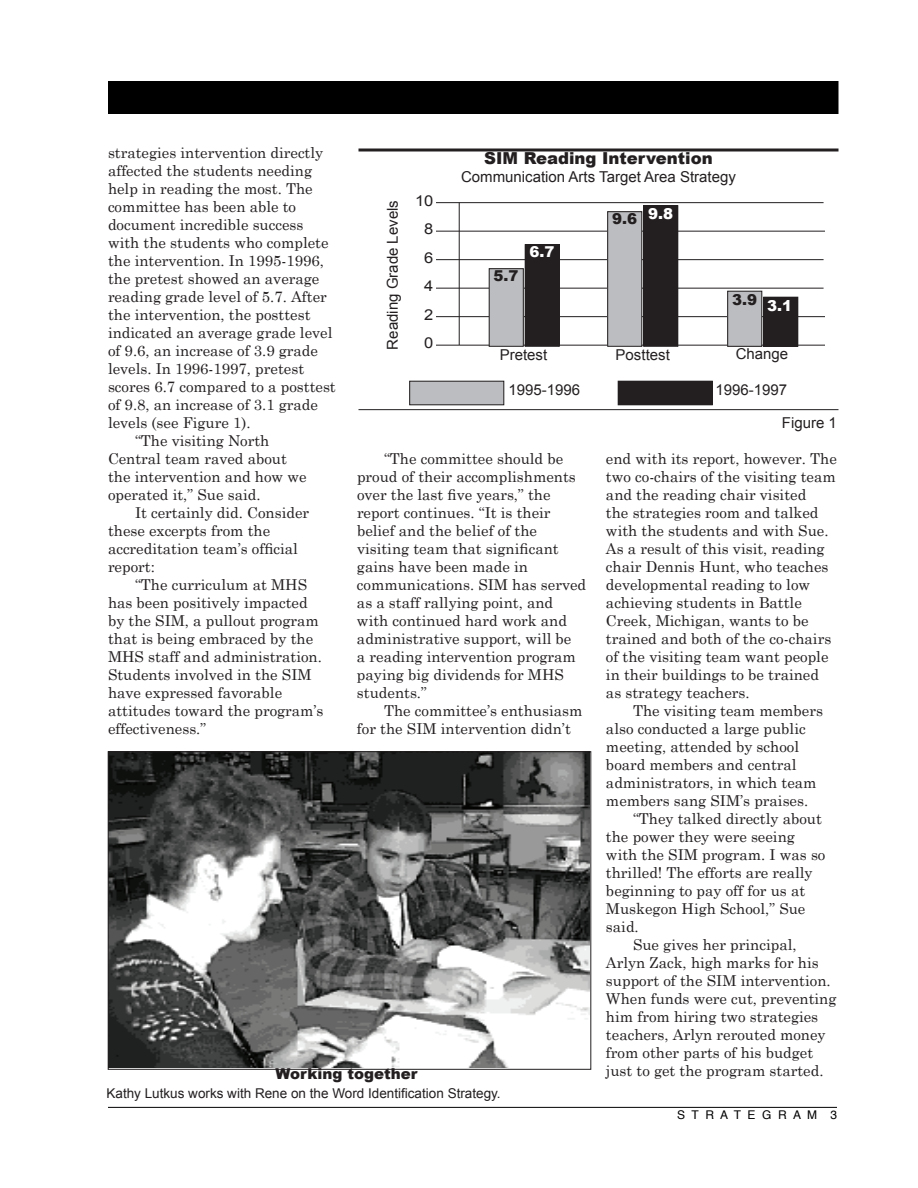
<style>
.page{position:relative;width:918px;height:1188px;background:#fff}
.page>*{position:absolute;margin:0;border:0;box-sizing:border-box;transform-origin:0 0}
.t1{font:900 16.5px "Arial";color:#231f20}
.t2{font:15px/18px "Century Schoolbook";color:#231f20}
.t3{font:15px "Arial";color:#231f20}
.t4{font:900 15px "Arial";color:#231f20}
.t5{font:15px/28.5px "Arial";color:#231f20;text-align:justify;scale:1.1 1}
.t6{font:900 15px "Arial";color:#fff}
.t7{font:13.5px "Arial";color:#231f20}
.t8{font:12px "Helvetica";color:#000}
.s1{color:#fff}
</style>
<div class="page">
<hr style="left:108px;top:1107px;width:729px;height:1px;background:#000">
<div style="left:109px;top:82px;width:729px;height:31px;background:#000"></div>
<div style="left:108px;top:81px;width:730px;height:33px;border:2px solid #000"></div>
<img style="left:110px;top:754px;width:479px;height:314px">
<div style="left:108px;top:752px;width:483px;height:318px;border:1px solid #231f20"></div>
<div style="left:618px;top:381px;width:94px;height:24px;background:#231f20"></div>
<div style="left:410px;top:381px;width:94px;height:24px;background:#bcbdc0"></div>
<div style="left:410px;top:381px;width:94px;height:24px;border:1px solid #231f20"></div>
<hr style="left:380px;top:202px;width:444px;height:1px;background:#231f20">
<hr style="left:381px;top:231px;width:444px;height:1px;background:#231f20">
<hr style="left:380px;top:259px;width:444px;height:1px;background:#231f20">
<hr style="left:380px;top:288px;width:444px;height:1px;background:#231f20">
<hr style="left:381px;top:316px;width:444px;height:1px;background:#231f20">
<hr style="left:381px;top:345px;width:444px;height:1px;background:#231f20">
<div style="left:489px;top:269px;width:34px;height:77px;background:#bcbdc0"></div>
<div style="left:489px;top:268px;width:35px;height:78px;border:1px solid #231f20"></div>
<div style="left:525px;top:245px;width:34px;height:101px;background:#231f20"></div>
<div style="left:525px;top:244px;width:35px;height:102px;border:1px solid #231f20"></div>
<div style="left:608px;top:212px;width:34px;height:134px;background:#bcbdc0"></div>
<div style="left:608px;top:212px;width:34px;height:134px;border:1px solid #231f20"></div>
<div style="left:644px;top:206px;width:34px;height:140px;background:#231f20"></div>
<div style="left:728px;top:291px;width:34px;height:55px;background:#bcbdc0"></div>
<div style="left:728px;top:291px;width:34px;height:55px;border:1px solid #231f20"></div>
<div style="left:764px;top:297px;width:34px;height:49px;background:#231f20"></div>
<hr style="left:459px;top:202px;width:1px;height:143px;background:#231f20">
<div style="left:370px;top:186px;width:66px;height:171px;background:#fff"></div>
<svg style="left:358px;top:148px;width:480px;height:4px;background:#595657"></svg>
<hr style="left:358px;top:409px;width:480px;height:1px;background:#231f20">
<p class="t2" style="left:108px;top:143px;width:217px">strategies intervention directly</p>
<p class="t2" style="left:108px;top:161px;width:206px">affected the students needing</p>
<p class="t2" style="left:108px;top:179px;width:206px">help in reading the most. The</p>
<p class="t2" style="left:108px;top:197px;width:190px">committee has been able to</p>
<p class="t2" style="left:108px;top:215px;width:197px">document incredible success</p>
<p class="t2" style="left:108px;top:233px;width:222px">with the students who complete</p>
<p class="t2" style="left:108px;top:251px;width:218px">the intervention. In 1995-1996,</p>
<p class="t2" style="left:108px;top:269px;width:213px">the pretest showed an average</p>
<p class="t2" style="left:108px;top:287px;width:220px">reading grade level of 5.7. After</p>
<p class="t2" style="left:108px;top:305px;width:204px">the intervention, the posttest</p>
<p class="t2" style="left:108px;top:323px;width:226px">indicated an average grade level</p>
<p class="t2" style="left:108px;top:341px;width:212px">of 9.6, an increase of 3.9 grade</p>
<p class="t2" style="left:108px;top:359px;width:198px">levels. In 1996-1997, pretest</p>
<p class="t2" style="left:108px;top:377px;width:229px">scores 6.7 compared to a posttest</p>
<p class="t2" style="left:108px;top:395px;width:212px">of 9.8, an increase of 3.1 grade</p>
<p class="t2" style="left:108px;top:413px;width:144px">levels (see Figure 1).</p>
<p class="t2" style="left:135px;top:431px;width:136px">“The visiting North</p>
<p class="t2" style="left:108px;top:449px;width:180px">Central team raved about</p>
<p class="t2" style="left:108px;top:467px;width:200px">the intervention and how we</p>
<p class="t2" style="left:108px;top:485px;width:154px">operated it,” Sue said.</p>
<p class="t2" style="left:135px;top:503px;width:176px">It certainly did. Consider</p>
<p class="t2" style="left:108px;top:521px;width:164px">these excerpts from the</p>
<p class="t2" style="left:108px;top:539px;width:192px">accreditation team’s official</p>
<p class="t2" style="left:108px;top:557px;width:48px">report:</p>
<p class="t2" style="left:135px;top:575px;width:174px">“The curriculum at MHS</p>
<p class="t2" style="left:108px;top:593px;width:201px">has been positively impacted</p>
<p class="t2" style="left:108px;top:611px;width:212px">by the SIM, a pullout program</p>
<p class="t2" style="left:108px;top:629px;width:207px">that is being embraced by the</p>
<p class="t2" style="left:108px;top:647px;width:215px">MHS staff and administration.</p>
<p class="t2" style="left:108px;top:665px;width:205px">Students involved in the SIM</p>
<p class="t2" style="left:108px;top:683px;width:176px">have expressed favorable</p>
<p class="t2" style="left:108px;top:701px;width:217px">attitudes toward the program’s</p>
<p class="t2" style="left:108px;top:719px;width:100px">effectiveness.”</p>
<p class="t3" style="left:384px;top:350px;width:151px;rotate:-90deg">Reading Grade Levels</p>
<p class="t5" style="left:424px;top:186px;width:10px;text-indent:-9px">10<br>8<br>6<br>4<br>2</p>
<p class="t5" style="left:424px;top:329px;width:10px">0</p>
<p class="t1" style="left:484px;top:146px;width:230px">SIM Reading Intervention</p>
<p class="t3" style="left:461px;top:168px;width:276px">Communication Arts Target Area Strategy</p>
<p class="t4" style="left:494px;top:264px;width:27px">5.7</p>
<p class="t6" style="left:530px;top:241px;width:27px">6.7</p>
<p class="t4" style="left:612px;top:207px;width:63px">9.6 <sup>9.8</sup></p>
<p class="t4" style="left:732px;top:288px;width:62px">3.9 <span class="s1">3.1</span></p>
<p class="t3" style="left:500px;top:347px;width:49px">Pretest</p>
<p class="t3" style="left:616px;top:347px;width:56px">Posttest</p>
<p class="t3" style="left:736px;top:345px;width:54px">Change</p>
<p class="t3" style="left:508px;top:381px;width:73px">1995-1996</p>
<p class="t3" style="left:715px;top:381px;width:73px">1996-1997</p>
<p class="t3" style="left:782px;top:414px;width:57px">Figure 1</p>
<p class="t2" style="left:357px;top:449px;width:231px;text-indent:27px">“The committee should be proud of their accomplishments over the last five years,” the report continues. “It is their belief and the belief of the visiting team that significant gains have been made in communications. SIM has served as a staff rallying point, and with continued hard work and administrative support, will be<br>a reading intervention program paying big dividends for MHS students.”</p>
<p class="t2" style="left:357px;top:701px;width:227px;text-indent:27px">The committee’s enthusiasm for the SIM intervention didn’t</p>
<p class="t2" style="left:606px;top:449px;width:232px">end with its report, however. The two co-chairs of the visiting team and the reading chair visited<br>the strategies room and talked with the students and with Sue.<br>As a result of this visit, reading chair Dennis Hunt, who teaches developmental reading to low achieving students in Battle<br>Creek, Michigan, wants to be trained and both of the co-chairs of the visiting team want people in their buildings to be trained as strategy teachers.</p>
<p class="t2" style="left:633px;top:701px;width:192px">The visiting team members</p>
<p class="t2" style="left:606px;top:719px;width:201px">also conducted a large public</p>
<p class="t2" style="left:606px;top:737px;width:195px">meeting, attended by school</p>
<p class="t2" style="left:606px;top:755px;width:192px">board members and central</p>
<p class="t2" style="left:606px;top:773px;width:212px">administrators, in which team</p>
<p class="t2" style="left:606px;top:791px;width:204px">members sang SIM’s praises.</p>
<p class="t2" style="left:633px;top:809px;width:190px">“They talked directly about</p>
<p class="t2" style="left:606px;top:827px;width:190px">the power they were seeing</p>
<p class="t2" style="left:606px;top:845px;width:221px">with the SIM program. I was so</p>
<p class="t2" style="left:606px;top:863px;width:208px">thrilled! The efforts are really</p>
<p class="t2" style="left:606px;top:881px;width:201px">beginning to pay off for us at</p>
<p class="t2" style="left:606px;top:899px;width:201px">Muskegon High School,” Sue</p>
<p class="t2" style="left:606px;top:917px;width:34px">said.</p>
<p class="t2" style="left:633px;top:935px;width:165px">Sue gives her principal,</p>
<p class="t2" style="left:606px;top:953px;width:214px">Arlyn Zack, high marks for his</p>
<p class="t2" style="left:606px;top:971px;width:226px">support of the SIM intervention.</p>
<p class="t2" style="left:606px;top:989px;width:232px">When funds were cut, preventing</p>
<p class="t2" style="left:606px;top:1007px;width:214px">him from hiring two strategies</p>
<p class="t2" style="left:606px;top:1025px;width:221px">teachers, Arlyn rerouted money</p>
<p class="t2" style="left:606px;top:1043px;width:209px">from other parts of his budget</p>
<p class="t4" style="left:276px;top:1062px;width:143px">Working together</p>
<p class="t2" style="left:606px;top:1061px;width:219px">just to get the program started.</p>
<p class="t7" style="left:106px;top:1086px;width:396px">Kathy Lutkus works with Rene on the Word Identification Strategy.</p>
<p class="t8" style="left:677px;top:1110px;width:161px">S T R A T E G R A M 3</p>
</div>
